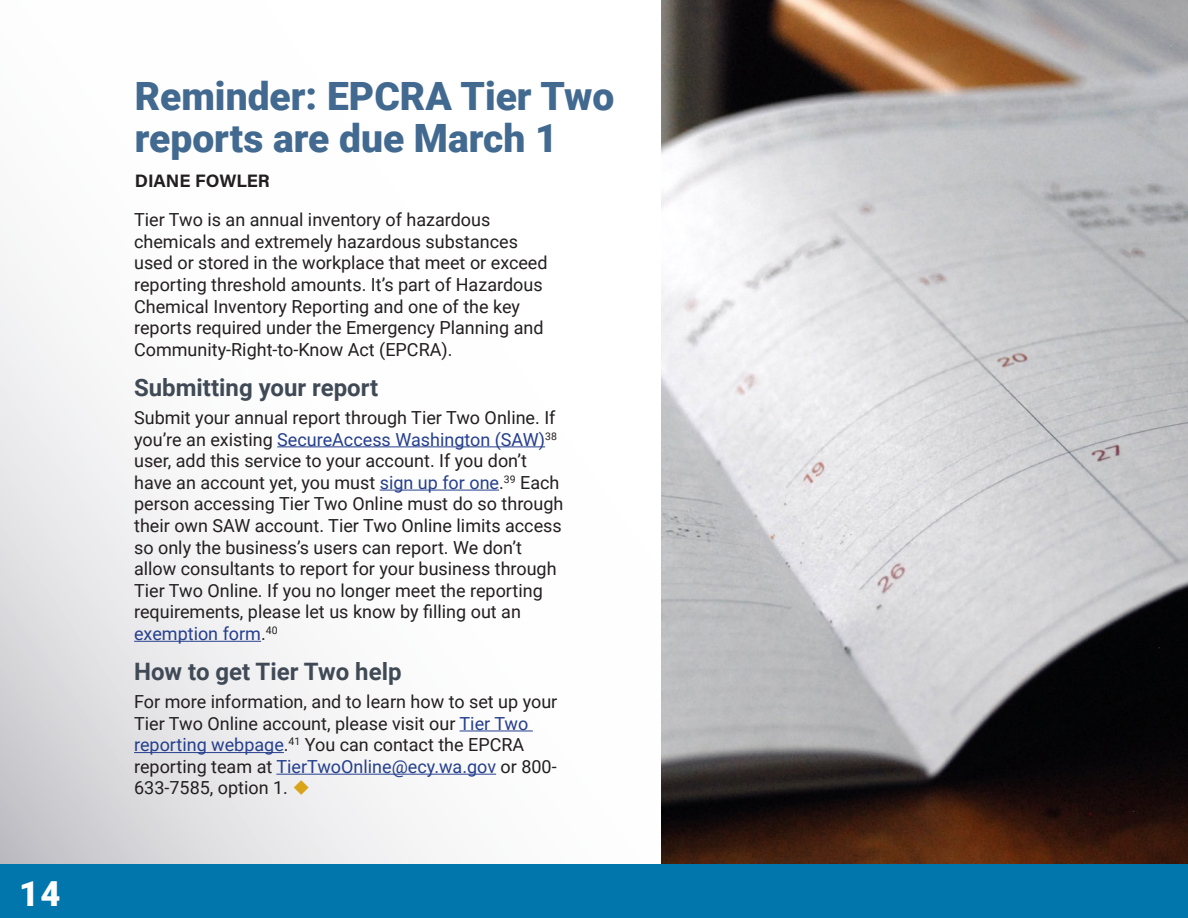
<style>
.page{position:relative;width:1188px;height:918px;background:#fff}
.page>*{position:absolute;margin:0;border:0;box-sizing:border-box;transform-origin:0 0}
.t1{font:900 39px/42px "Cxfrwj Roboto";color:#42698f}
.t2{font:900 34.5px "Cxfrwj Roboto";color:#fff}
.t3{font:700 24px "Tvydxs Roboto";color:#404a56}
.t4{font:18px/21.6px "Ctlnfb Roboto";color:#231f20}
.t5{font:18px "Vqfknh Acumin Variable Concept";letter-spacing:-.005em;color:#231f20}
.s1{color:#253f8e}
.s2{font-family:"Ftmwww Roboto"}
.s3{color:#d9a31a}
</style>
<div class="page">
<svg style="left:0;top:264px;width:546px;height:600px"></svg>
<img style="left:661px;top:0;width:527px;height:864px">
<div style="left:0;top:864px;width:1188px;height:54px;background:#0176ac"></div>
<hr style="left:277px;top:446px;width:268px;height:1px;background:#253f8e">
<hr style="left:380px;top:490px;width:119px;height:1px;background:#253f8e">
<hr style="left:134px;top:641px;width:127px;height:1px;background:#253f8e">
<hr style="left:460px;top:731px;width:73px;height:1px;background:#253f8e">
<hr style="left:134px;top:752px;width:150px;height:1px;background:#253f8e">
<hr style="left:276px;top:774px;width:220px;height:1px;background:#253f8e">
<h2 class="t2" style="left:19px;top:870px;width:43px">14</h2>
<h3 class="t1" style="left:135px;top:74px;width:481px">Reminder: EPCRA Tier Two reports are due March 1</h3>
<p class="t5" style="left:135px;top:169px;width:137px">DIANE FOWLER</p>
<p class="t4" style="left:134px;top:208px;width:415px">Tier Two is an annual inventory of hazardous chemicals and extremely hazardous substances used or stored in the workplace that meet or exceed reporting threshold amounts. It’s part of Hazardous Chemical Inventory Reporting and one of the key reports required under the Emergency Planning and Community-Right-to-Know Act (EPCRA).</p>
<h4 class="t3" style="left:134px;top:370px;width:246px">Submitting your report</h4>
<p class="t4" style="left:134px;top:406px;width:431px">Submit your annual report through Tier Two Online. If you’re an existing <span class="s1">SecureAccess Washington (SAW)</span><sup>38 </sup>user, add this service to your account. If you don’t have an account yet, you must <span class="s1">sign up for one</span>.<sup>39</sup> Each person accessing Tier Two Online must do so through their own SAW account. Tier Two Online limits access so only the business’s users can report. We don’t allow consultants to report for your business through Tier Two Online. If you no longer meet the reporting <span class="s2">requirements, please let us know by filling out an </span><span class="s1">exemption form</span>.<sup>40</sup></p>
<h4 class="t3" style="left:134px;top:654px;width:269px">How to get Tier Two help</h4>
<p class="t4" style="left:134px;top:690px;width:425px">For more information, and to learn how to set up your Tier Two Online account, please visit our <span class="s1">Tier Two reporting webpage</span>.<sup>41</sup> You can contact the EPCRA reporting team at <span class="s1">TierTwoOnline@ecy.wa.gov</span> or 800- 633-7585, option 1. <span class="s3">◆</span></p>
</div>
